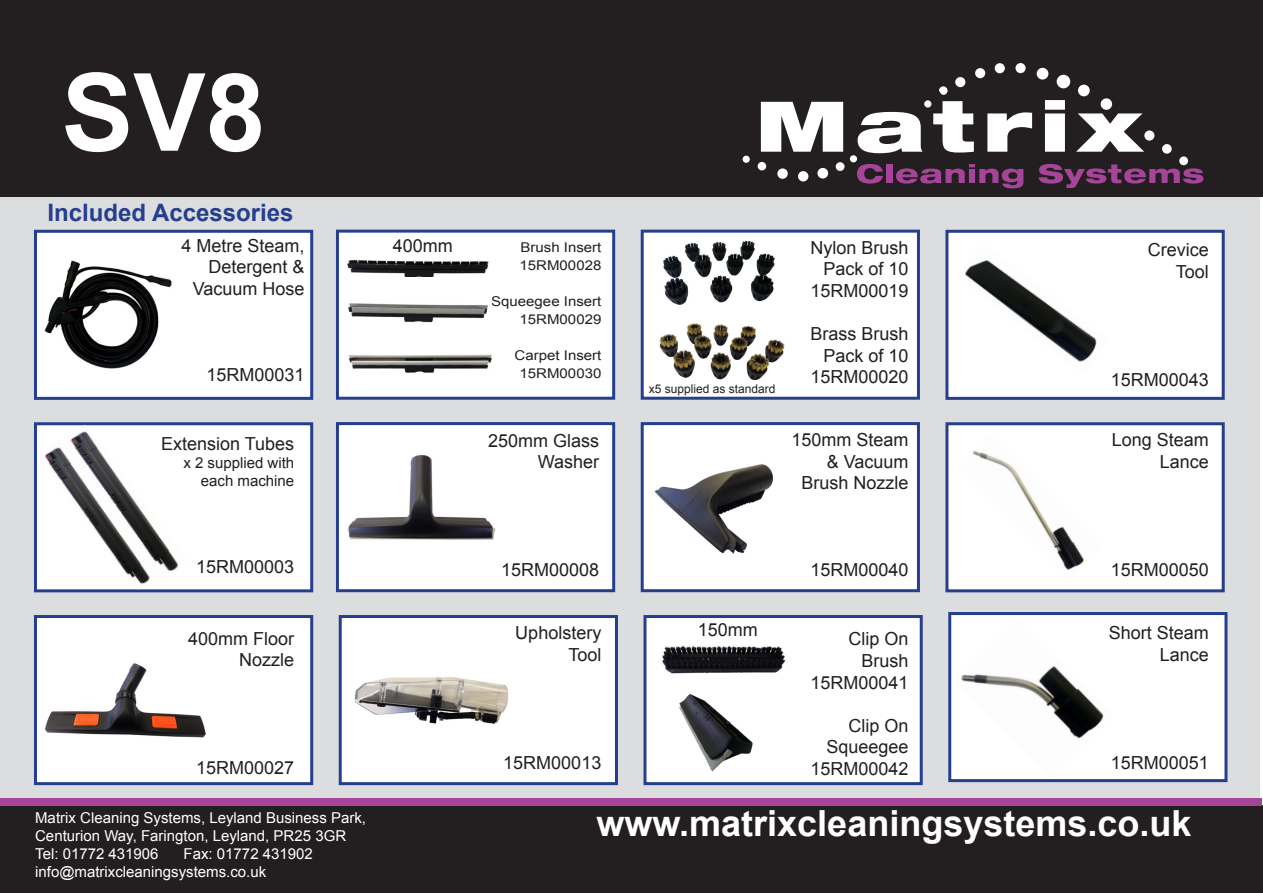
<style>
.page{position:relative;width:1263px;height:893px;background:#fff}
.page>*{position:absolute;margin:0;border:0;box-sizing:border-box;transform-origin:0 0}
.t1{font:700 108px "Arial";color:#fff}
.t2{font:700 36px "Arial";color:#fff}
.t3{font:700 24px "Arial";color:#253f8e}
.t4{font:18px/21.6px "Arial";color:#231f20;text-align:right}
.t5{font:15px "Arial";color:#fff}
.t6{font:15px "Arial";color:#231f20}
.t7{font:13.5px "Arial";color:#231f20;scale:1.11 1}
.t8{font:12px "Arial";color:#231f20}
</style>
<div class="page">
<div style="left:0;top:198px;width:1260px;height:602px;background:#dcdddf"></div>
<div style="left:0;top:0;width:1263px;height:197px;background:#231f20"></div>
<svg style="left:761px;top:102px;width:82px;height:50px"></svg>
<svg style="left:858px;top:112px;width:64px;height:41px"></svg>
<svg style="left:933px;top:101px;width:41px;height:52px"></svg>
<svg style="left:987px;top:112px;width:45px;height:40px"></svg>
<svg style="left:1045px;top:100px;width:20px;height:52px"></svg>
<svg style="left:1076px;top:113px;width:68px;height:39px"></svg>
<svg style="left:857px;top:164px;width:26px;height:20px"></svg>
<div style="left:886px;top:164px;width:6px;height:19px;background:#a54499"></div>
<svg style="left:896px;top:164px;width:127px;height:24px"></svg>
<svg style="left:1039px;top:164px;width:164px;height:24px"></svg>
<div style="left:743px;top:156px;width:7px;height:7px;background:#fff;border-radius:50%"></div>
<div style="left:758px;top:162px;width:8px;height:8px;background:#fff;border-radius:50%"></div>
<div style="left:777px;top:168px;width:11px;height:11px;background:#fff;border-radius:50%"></div>
<div style="left:798px;top:171px;width:10px;height:10px;background:#fff;border-radius:50%"></div>
<div style="left:817px;top:168px;width:11px;height:11px;background:#fff;border-radius:50%"></div>
<div style="left:836px;top:162px;width:8px;height:9px;background:#fff;border-radius:50%"></div>
<div style="left:850px;top:155px;width:7px;height:7px;background:#fff;border-radius:50%"></div>
<div style="left:924px;top:100px;width:7px;height:8px;background:#fff;border-radius:50%"></div>
<div style="left:939px;top:86px;width:8px;height:9px;background:#fff;border-radius:50%"></div>
<div style="left:955px;top:77px;width:10px;height:10px;background:#fff;border-radius:50%"></div>
<div style="left:975px;top:68px;width:10px;height:10px;background:#fff;border-radius:50%"></div>
<div style="left:995px;top:63px;width:10px;height:10px;background:#fff;border-radius:50%"></div>
<div style="left:1015px;top:63px;width:11px;height:10px;background:#fff;border-radius:50%"></div>
<div style="left:1037px;top:68px;width:11px;height:12px;background:#fff;border-radius:50%"></div>
<div style="left:1078px;top:85px;width:12px;height:11px;background:#fff;border-radius:50%"></div>
<div style="left:1101px;top:98px;width:11px;height:12px;background:#fff;border-radius:50%"></div>
<div style="left:1144px;top:130px;width:10px;height:11px;background:#fff;border-radius:50%"></div>
<div style="left:1162px;top:144px;width:10px;height:10px;background:#fff;border-radius:50%"></div>
<div style="left:1179px;top:156px;width:9px;height:9px;background:#fff;border-radius:50%"></div>
<div style="left:1057px;top:75px;width:13px;height:13px;background:#fff;border-radius:50%"></div>
<div style="left:0;top:805px;width:1263px;height:88px;background:#231f20"></div>
<div style="left:0;top:799px;width:1261px;height:7px;background:#a54499"></div>
<div style="left:34px;top:230px;width:279px;height:170px;background:#fff;border:3px solid #253f8e"></div>
<div style="left:336px;top:230px;width:279px;height:170px;background:#fff;border:3px solid #253f8e"></div>
<div style="left:641px;top:230px;width:279px;height:170px;background:#fff;border:3px solid #253f8e"></div>
<div style="left:945px;top:230px;width:280px;height:170px;background:#fff;border:3px solid #253f8e"></div>
<div style="left:336px;top:422px;width:279px;height:170px;background:#fff;border:3px solid #253f8e"></div>
<div style="left:641px;top:422px;width:279px;height:170px;background:#fff;border:3px solid #253f8e"></div>
<div style="left:945px;top:422px;width:280px;height:170px;background:#fff;border:3px solid #253f8e"></div>
<div style="left:34px;top:615px;width:279px;height:170px;background:#fff;border:3px solid #253f8e"></div>
<div style="left:343px;top:619px;width:271px;height:162px;background:#fff"></div>
<div style="left:339px;top:615px;width:279px;height:170px;border:3px solid #253f8e"></div>
<div style="left:643px;top:615px;width:280px;height:170px;background:#fff;border:3px solid #253f8e"></div>
<div style="left:948px;top:612px;width:279px;height:170px;background:#fff;border:3px solid #253f8e"></div>
<div style="left:34px;top:422px;width:279px;height:170px;background:#fff;border:3px solid #253f8e"></div>
<img style="left:44px;top:260px;width:128px;height:109px">
<img style="left:60px;top:425px;width:128px;height:147px">
<img style="left:38px;top:440px;width:123px;height:150px">
<img style="left:45px;top:663px;width:161px;height:75px">
<img style="left:347px;top:260px;width:142px;height:17px">
<img style="left:348px;top:303px;width:140px;height:20px">
<img style="left:348px;top:354px;width:144px;height:19px">
<img style="left:654px;top:464px;width:120px;height:90px">
<img style="left:661px;top:645px;width:125px;height:29px">
<img style="left:679px;top:693px;width:74px;height:78px">
<img style="left:347px;top:454px;width:149px;height:86px">
<img style="left:353px;top:667px;width:158px;height:66px">
<img style="left:663px;top:241px;width:112px;height:64px">
<img style="left:659px;top:323px;width:126px;height:58px">
<img style="left:965px;top:260px;width:132px;height:102px">
<img style="left:973px;top:450px;width:111px;height:120px">
<img style="left:961px;top:666px;width:143px;height:73px">
<p class="t1" style="left:61px;top:41px;width:206px">SV8</p>
<p class="t3" style="left:48px;top:196px;width:247px">Included Accessories</p>
<p class="t4" style="left:182px;top:235px;width:125px">4 Metre Steam,<br>Detergent &amp;<br>Vacuum Hose</p>
<p class="t4" style="left:207px;top:364px;width:100px">15RM00031</p>
<p class="t4" style="left:161px;top:433px;width:135px">Extension Tubes</p>
<p class="t6" style="left:183px;top:453px;width:112px">2x supplied with</p>
<p class="t6" style="left:201px;top:471px;width:95px">each machine</p>
<p class="t4" style="left:196px;top:556px;width:100px">15RM00003</p>
<p class="t4" style="left:188px;top:628px;width:108px">400mm Floor</p>
<p class="t4" style="left:239px;top:649px;width:57px">Nozzle</p>
<p class="t4" style="left:393px;top:235px;width:62px">400mm</p>
<p class="t4" style="left:196px;top:757px;width:100px">15RM00027</p>
<p class="t5" style="left:35px;top:807px;width:332px">Matrix Cleaning Systems, Leyland Business Park,</p>
<p class="t5" style="left:35px;top:825px;width:312px">Centurion Way, Farington, Leyland, PR25 3GR</p>
<p class="t5" style="left:184px;top:843px;width:131px">Fax: 01772 431902</p>
<p class="t5" style="left:35px;top:843px;width:125px">Tel: 01772 431906</p>
<p class="t5" style="left:35px;top:861px;width:233px">info@matrixcleaningsystems.co.uk</p>
<p class="t7" style="left:520px;top:238px;width:74px">Brush Insert</p>
<p class="t7" style="left:520px;top:256px;width:75px">15RM00028</p>
<p class="t7" style="left:491px;top:292px;width:101px">Squeegee Insert</p>
<p class="t7" style="left:520px;top:310px;width:75px">15RM00029</p>
<p class="t7" style="left:515px;top:346px;width:80px">Carpet Insert</p>
<p class="t7" style="left:520px;top:364px;width:75px">15RM00030</p>
<p class="t8" style="left:649px;top:381px;width:128px">5x supplied as standard</p>
<p class="t4" style="left:810px;top:237px;width:100px">Nylon Brush</p>
<p class="t4" style="left:823px;top:258px;width:87px">Pack of 10</p>
<p class="t4" style="left:810px;top:280px;width:100px">15RM00019</p>
<p class="t4" style="left:810px;top:323px;width:100px">Brass Brush</p>
<p class="t4" style="left:823px;top:345px;width:87px">Pack of 10</p>
<p class="t4" style="left:810px;top:366px;width:100px">15RM00020</p>
<p class="t4" style="left:1148px;top:239px;width:63px">Crevice</p>
<p class="t4" style="left:1176px;top:261px;width:35px">Tool</p>
<p class="t4" style="left:1111px;top:369px;width:100px">15RM00043</p>
<p class="t4" style="left:488px;top:430px;width:113px">250mm Glass</p>
<p class="t4" style="left:538px;top:451px;width:63px">Washer</p>
<p class="t4" style="left:791px;top:429px;width:119px">150mm Steam &amp; Vacuum<br>Brush Nozzle</p>
<p class="t4" style="left:1112px;top:429px;width:99px">Long Steam</p>
<p class="t4" style="left:1160px;top:451px;width:51px">Lance</p>
<p class="t4" style="left:501px;top:559px;width:100px">15RM00008</p>
<p class="t4" style="left:810px;top:559px;width:100px">15RM00040</p>
<p class="t4" style="left:1111px;top:559px;width:100px">15RM00050</p>
<p class="t4" style="left:515px;top:622px;width:88px">Upholstery</p>
<p class="t4" style="left:568px;top:644px;width:35px">Tool</p>
<p class="t4" style="left:503px;top:752px;width:100px">15RM00013</p>
<p class="t4" style="left:698px;top:619px;width:62px">150mm</p>
<p class="t4" style="left:848px;top:628px;width:62px">Clip On</p>
<p class="t4" style="left:861px;top:650px;width:49px">Brush</p>
<p class="t4" style="left:810px;top:672px;width:100px">15RM00041</p>
<p class="t4" style="left:826px;top:715px;width:84px">Clip On<br>Squeegee</p>
<p class="t4" style="left:810px;top:758px;width:100px">15RM00042</p>
<p class="t4" style="left:1109px;top:622px;width:102px">Short Steam<br>Lance</p>
<p class="t4" style="left:1111px;top:752px;width:100px">15RM00051</p>
<p class="t2" style="left:596px;top:800px;width:596px">www.matrixcleaningsystems.co.uk</p>
</div>
